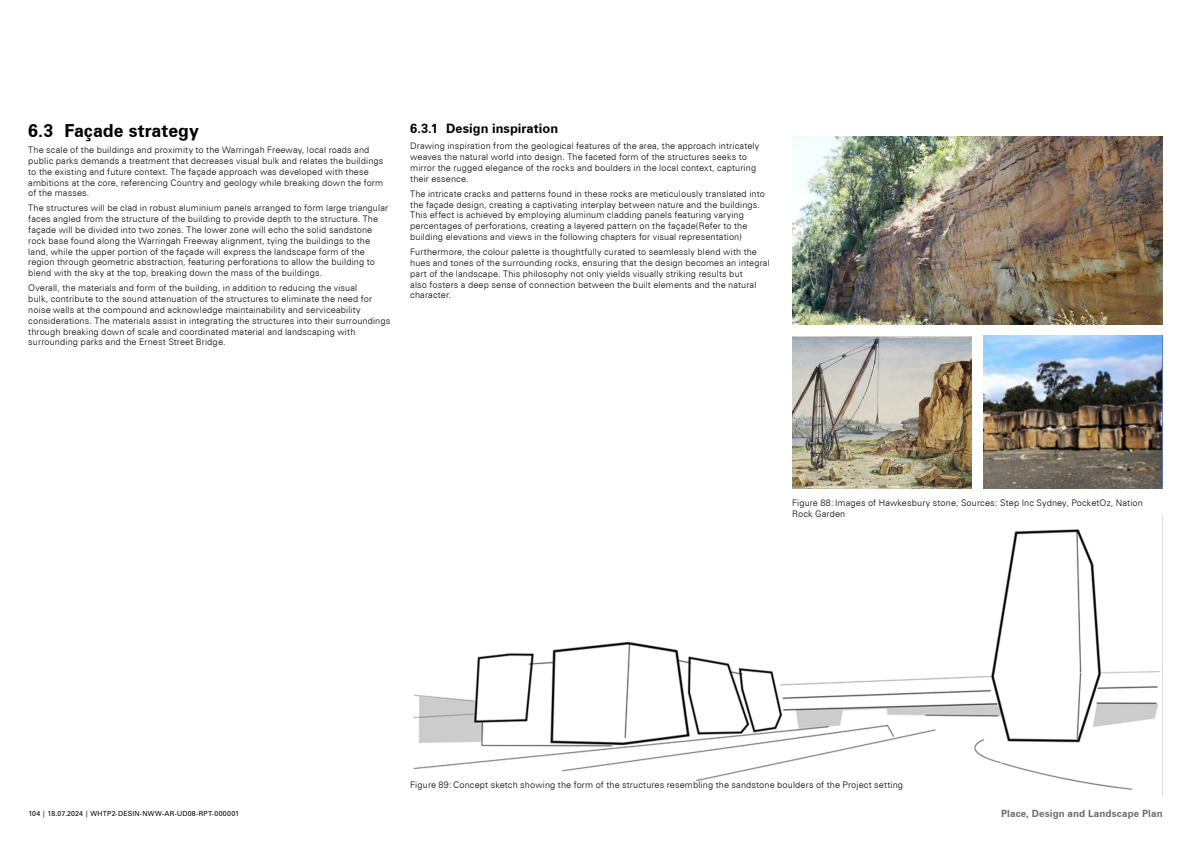
<style>
.page{position:relative;width:1191px;height:842px;background:#fff}
.page>*{position:absolute;margin:0;border:0;box-sizing:border-box;transform-origin:0 0}
.t1{font:700 18px "Zurich BT";color:#000}
.t2{font:700 13px "Zurich BT";letter-spacing:.005em;color:#000}
.t3{font:700 10px "Zurich BT";letter-spacing:.01em;color:#6d6e71}
.DI___04___Body{font:300 9px/10.8px "Zurich BT";letter-spacing:.015em;color:#000}
.t4{font:7px "Zurich BT";letter-spacing:.03em;color:#000}
</style>
<div class="page">
<img style="left:792px;top:336px;width:179px;height:153px">
<img style="left:983px;top:336px;width:179px;height:153px">
<img style="left:413px;top:529px;width:748px;height:261px">
<img style="left:792px;top:136px;width:370px;height:189px">
<h2 class="t1" style="left:28px;top:119px;width:172px">6.3 Façade strategy</h2>
<p class="DI___04___Body" style="left:28px;top:144px;width:357px">The scale of the buildings and proximity to the Warringah Freeway, local roads and public parks demands a treatment that decreases visual bulk and relates the buildings to the existing and future context. The façade approach was developed with these ambitions at the core, referencing Country and geology while breaking down the form of the masses.</p>
<p class="DI___04___Body" style="left:28px;top:203px;width:361px">The structures will be clad in robust aluminium panels arranged to form large triangular faces angled from the structure of the building to provide depth to the structure. The façade will be divided into two zones. The lower zone will echo the solid sandstone rock base found along the Warringah Freeway alignment, tying the buildings to the land, while the upper portion of the façade will express the landscape form of the region through geometric abstraction, featuring perforations to allow the building to blend with the sky at the top, breaking down the mass of the buildings.</p>
<p class="DI___04___Body" style="left:28px;top:283px;width:363px">Overall, the materials and form of the building, in addition to reducing the visual<br>bulk, contribute to the sound attenuation of the structures to eliminate the need for noise walls at the compound and acknowledge maintainability and serviceability considerations. The materials assist in integrating the structures into their surroundings through breaking down of scale and coordinated material and landscaping with surrounding parks and the Ernest Street Bridge.</p>
<p class="t2" style="left:410px;top:120px;width:149px">6.3.1 Design inspiration</p>
<p class="DI___04___Body" style="left:410px;top:141px;width:350px">Drawing inspiration from the geological features of the area, the approach intricately weaves the natural world into design. The faceted form of the structures seeks to mirror the rugged elegance of the rocks and boulders in the local context, capturing their essence.</p>
<p class="DI___04___Body" style="left:410px;top:188px;width:356px">The intricate cracks and patterns found in these rocks are meticulously translated into the façade design, creating a captivating interplay between nature and the buildings.<br>This effect is achieved by employing aluminum cladding panels featuring varying percentages of perforations, creating a layered pattern on the façade(Refer to the building elevations and views in the following chapters for visual representation)</p>
<p class="DI___04___Body" style="left:410px;top:246px;width:361px">Furthermore, the colour palette is thoughtfully curated to seamlessly blend with the hues and tones of the surrounding rocks, ensuring that the design becomes an integral part of the landscape. This philosophy not only yields visually striking results but<br>also fosters a deep sense of connection between the built elements and the natural character.</p>
<p class="DI___04___Body" style="left:792px;top:497px;width:352px">Figure 88:Images of Hawkesbury stone, Sources: Step Inc Sydney, PocketOz, Nation<br>Rock Garden</p>
<p class="DI___04___Body" style="left:410px;top:779px;width:494px">Figure 89:Concept sketch showing the form of the structures resembling the sandstone boulders of the Project setting</p>
<p class="t4" style="left:28px;top:809px;width:212px">104 | 18.07.2024 | WHTP2-DESIN-NWW-AR-UD08-RPT-000001</p>
<p class="t3" style="left:1001px;top:807px;width:163px">Place, Design and Landscape Plan</p>
</div>
